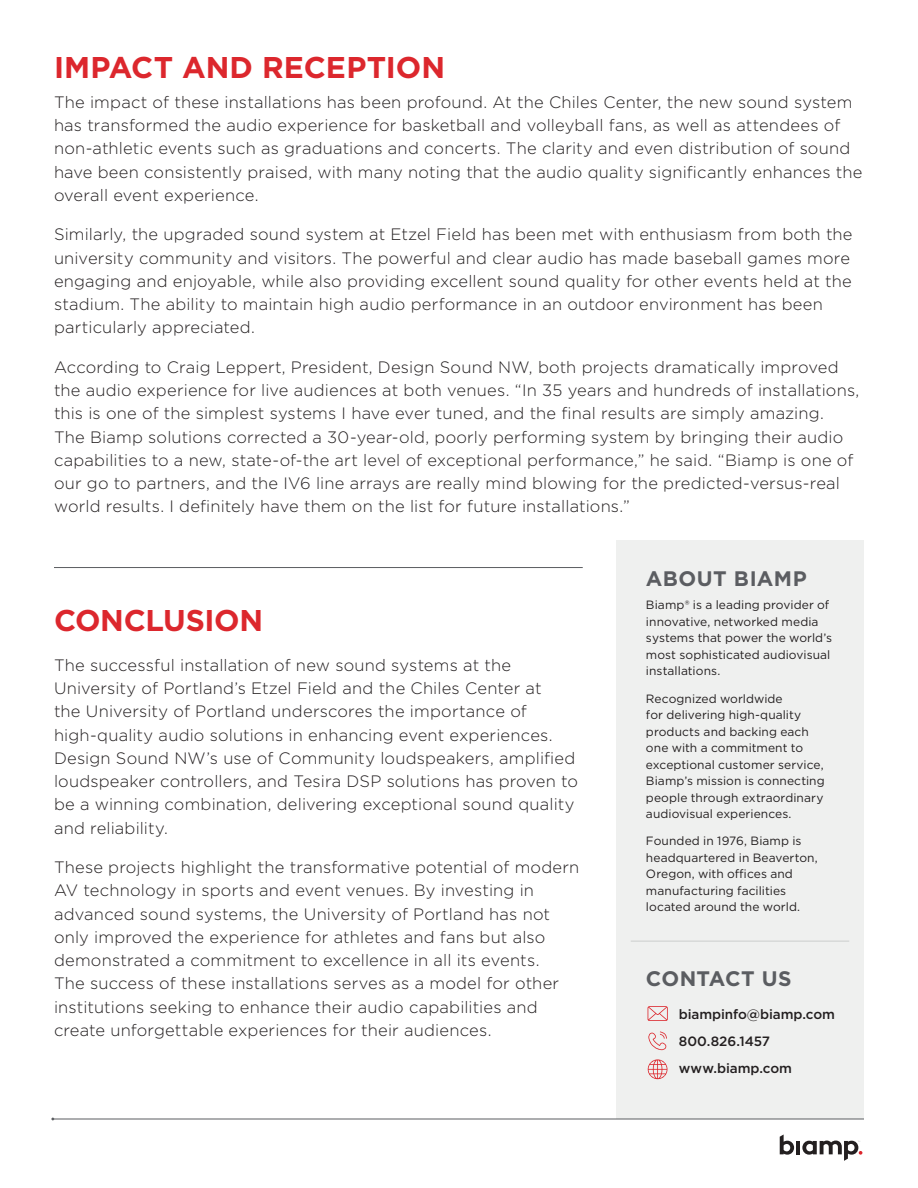
<style>
.page{position:relative;width:918px;height:1188px;background:#fff}
.page>*{position:absolute;margin:0;border:0;box-sizing:border-box;transform-origin:0 0}
.p_h2_red{font:700 30px "Gotham";color:#dc272d}
.p_body{font:700 30px "Gotham";letter-spacing:-.01em;color:#dc272d}
.p_h3_about{font:700 21px "Gotham";letter-spacing:.02em;color:#5b5d61}
.p_body-2{font:300 16.5px/23.2px "Gotham";letter-spacing:.01em;color:#231f20}
.p_body_contact{font:500 13.5px "Gotham";letter-spacing:-.01em;color:#231f20}
.p_body_about{font:12px/16.5px "Gotham";letter-spacing:.005em;color:#231f20}
</style>
<div class="page">
<div style="left:616px;top:541px;width:248px;height:578px;background:#eff0ef"></div>
<svg style="left:648px;top:1006px;width:20px;height:15px"></svg>
<svg style="left:648px;top:1032px;width:19px;height:18px"></svg>
<svg style="left:648px;top:1059px;width:19px;height:20px"></svg>
<hr style="left:631px;top:941px;width:218px;height:1px;background:#5b5d61">
<svg style="left:780px;top:1135px;width:14px;height:20px"></svg>
<hr style="left:796px;top:1141px;width:4px;height:13px;background:#231f20">
<svg style="left:802px;top:1141px;width:60px;height:20px"></svg>
<hr style="left:54px;top:1119px;width:810px;height:1px;background:#5b5d61">
<hr style="left:54px;top:567px;width:529px;height:1px;background:#5b5d61">
<p class="p_h2_red" style="left:54px;top:47px;width:393px">IMPACT AND RECEPTION</p>
<p class="p_body-2" style="left:54px;top:90px;width:810px">The impact of these installations has been profound. At the Chiles Center, the new sound system has transformed the audio experience for basketball and volleyball fans, as well as attendees of non-athletic events such as graduations and concerts. The clarity and even distribution of sound have been consistently praised, with many noting that the audio quality significantly enhances the overall event experience.</p>
<p class="p_body-2" style="left:54px;top:223px;width:800px">Similarly, the upgraded sound system at Etzel Field has been met with enthusiasm from both the university community and visitors. The powerful and clear audio has made baseball games more engaging and enjoyable, while also providing excellent sound quality for other events held at the stadium. The ability to maintain high audio performance in an outdoor environment has been particularly appreciated.</p>
<p class="p_body-2" style="left:54px;top:355px;width:807px">According to Craig Leppert, President, Design Sound NW, both projects dramatically improved the audio experience for live audiences at both venues. “In 35 years and hundreds of installations, this is one of the simplest systems I have ever tuned, and the final results are simply amazing.<br>The Biamp solutions corrected a 30-year-old, poorly performing system by bringing their audio capabilities to a new, state-of-the art level of exceptional performance,” he said. “Biamp is one of our go to partners, and the IV6 line arrays are really mind blowing for the predicted-versus-real world results. I definitely have them on the list for future installations.”</p>
<p class="p_body" style="left:54px;top:601px;width:211px">CONCLUSION</p>
<p class="p_body-2" style="left:54px;top:653px;width:526px">The successful installation of new sound systems at the University of Portland’s Etzel Field and the Chiles Center at<br>the University of Portland underscores the importance of high-quality audio solutions in enhancing event experiences.<br>Design Sound NW’s use of Community loudspeakers, amplified loudspeaker controllers, and Tesira DSP solutions has proven to be a winning combination, delivering exceptional sound quality and reliability.</p>
<p class="p_body-2" style="left:54px;top:855px;width:527px">These projects highlight the transformative potential of modern AV technology in sports and event venues. By investing in advanced sound systems, the University of Portland has not only improved the experience for athletes and fans but also demonstrated a commitment to excellence in all its events.<br>The success of these installations serves as a model for other institutions seeking to enhance their audio capabilities and create unforgettable experiences for their audiences.</p>
<p class="p_h3_about" style="left:646px;top:565px;width:162px">ABOUT BIAMP</p>
<p class="p_body_about" style="left:646px;top:597px;width:188px">Biamp® is a leading provider of innovative, networked media systems that power the world’s most sophisticated audiovisual installations.</p>
<p class="p_body_about" style="left:646px;top:690px;width:180px">Recognized worldwide<br>for delivering high-quality products and backing each one with a commitment to exceptional customer service,<br>Biamp’s mission is connecting people through extraordinary audiovisual experiences.</p>
<p class="p_body_about" style="left:646px;top:833px;width:173px">Founded in 1976, Biamp is headquartered in Beaverton,<br>Oregon, with offices and manufacturing facilities located around the world.</p>
<p class="p_h3_about" style="left:646px;top:965px;width:147px">CONTACT US</p>
<p class="p_body_contact" style="left:679px;top:1006px;width:158px">biampinfo@biamp.com</p>
<p class="p_body_contact" style="left:679px;top:1033px;width:93px">800.826.1457</p>
<p class="p_body_contact" style="left:679px;top:1060px;width:115px">www.biamp.com</p>
</div>
